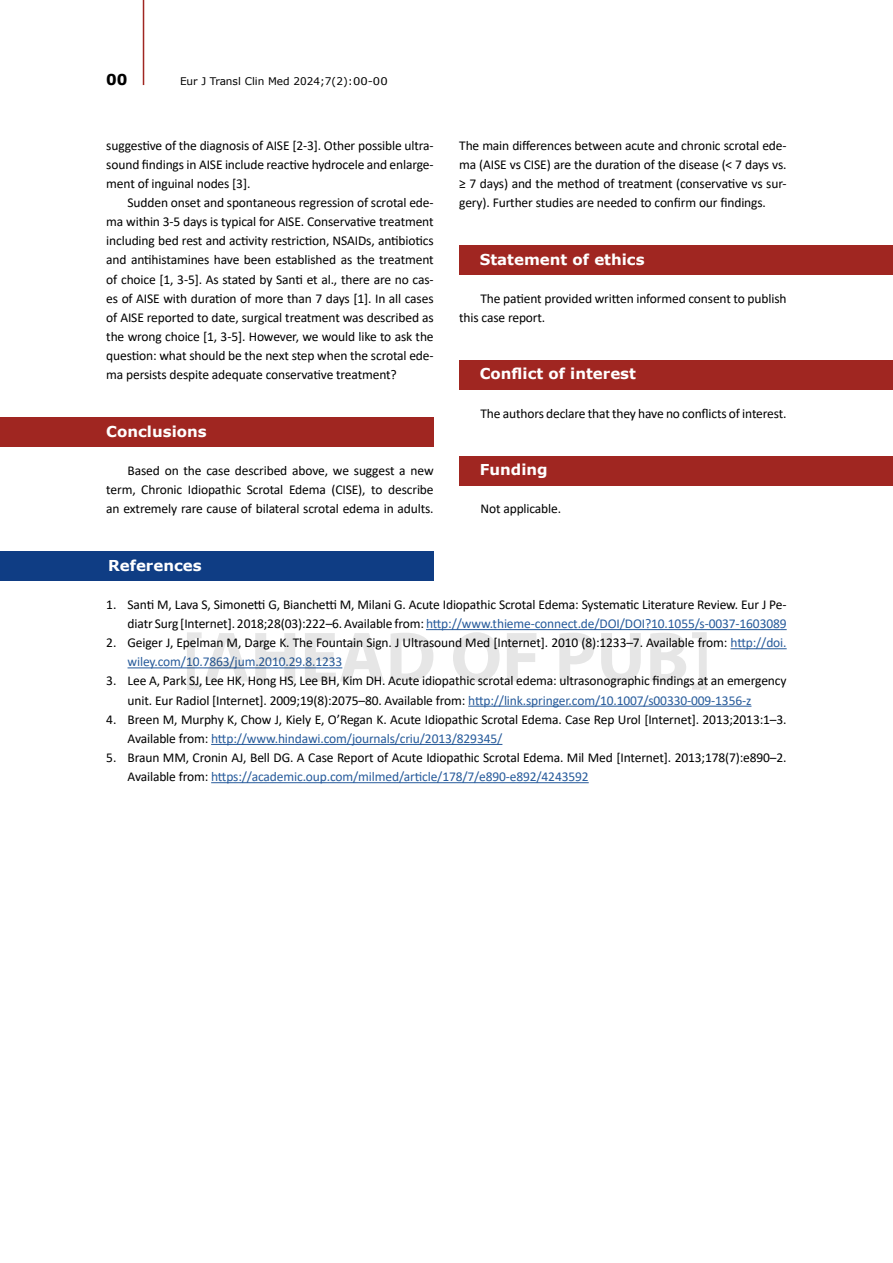
<style>
.page{position:relative;width:893px;height:1263px;background:#fff}
.page>*{position:absolute;margin:0;border:0;box-sizing:border-box;transform-origin:0 0}
.t1{font:700 72px "Myriad Pro";color:#000}
.t2{font:700 15px "Verdana";color:#fff}
.t3{font:700 15px "Verdana";color:#000}
.t4{font:13.5px/19.2px "Calibri";letter-spacing:-.01em;color:#000}
.t5{font:10.5px "Verdana";color:#000}
.s1{color:#275b9b}
</style>
<div class="page">
<hr style="left:143px;top:0;width:1px;height:85px;background:#a02621">
<div style="left:0;top:418px;width:434px;height:29px;background:#a02621"></div>
<div style="left:459px;top:245px;width:434px;height:30px;background:#a02621"></div>
<div style="left:459px;top:360px;width:434px;height:30px;background:#a02621"></div>
<div style="left:459px;top:456px;width:434px;height:29px;background:#a02621"></div>
<div style="left:0;top:551px;width:434px;height:30px;background:#0f3d84"></div>
<hr style="left:426px;top:629px;width:361px;height:1px;background:#275b9b">
<hr style="left:730px;top:648px;width:57px;height:1px;background:#275b9b">
<hr style="left:128px;top:667px;width:214px;height:1px;background:#275b9b">
<hr style="left:468px;top:706px;width:283px;height:1px;background:#275b9b">
<hr style="left:211px;top:744px;width:291px;height:1px;background:#275b9b">
<hr style="left:211px;top:782px;width:378px;height:1px;background:#275b9b">
<p class="t3" style="left:106px;top:69px;width:23px">00</p>
<p class="t5" style="left:180px;top:74px;width:209px">Eur J Transl Clin Med 2024;7(2):00-00</p>
<p class="t4" style="left:106px;top:135px;width:329px;text-align:justify">suggestive of the diagnosis of AISE [2-3]. Other possible ultra&shy;sound findings in AISE include reactive hydrocele and enlarge&shy;ment of inguinal nodes [3].</p>
<p class="t4" style="left:106px;top:193px;width:329px;text-align:justify;text-indent:21px">Sudden onset and spontaneous regression of scrotal ede&shy;ma within 3-5 days is typical for AISE. Conservative treatment including bed rest and activity restriction, NSAIDs, antibiotics and antihistamines have been established as the treatment of choice [1, 3-5]. As stated by Santi et al., there are no cas&shy;es of AISE with duration of more than 7 days [1]. In all cases of AISE reported to date, surgical treatment was described as the wrong choice [1, 3-5]. However, we would like to ask the question: what should be the next step when the scrotal ede&shy;ma persists despite adequate conservative treatment?</p>
<p class="t2" style="left:106px;top:421px;width:102px">Conclusions</p>
<p class="t4" style="left:106px;top:461px;width:329px;text-align:justify;text-indent:21px">Based on the case described above, we suggest a new term, Chronic Idiopathic Scrotal Edema (CISE), to describe an extremely rare cause of bilateral scrotal edema in adults.</p>
<p class="t4" style="left:459px;top:135px;width:329px;text-align:justify">The main differences between acute and chronic scrotal ede&shy;ma (AISE vs CISE) are the duration of the disease (&lt; 7 days vs. ≥ 7 days) and the method of treatment (conservative vs sur&shy;gery). Further studies are needed to confirm our findings.</p>
<p class="t2" style="left:480px;top:248px;width:166px">Statement of ethics</p>
<p class="t4" style="left:459px;top:288px;width:329px;text-indent:21px">The patient provided written informed consent to publish this case report.</p>
<p class="t2" style="left:480px;top:363px;width:158px">Conflict of interest</p>
<p class="t4" style="left:480px;top:403px;width:308px">The authors declare that they have no conflicts of interest.</p>
<p class="t2" style="left:480px;top:459px;width:69px">Funding</p>
<p class="t4" style="left:480px;top:499px;width:82px">Not applicable.</p>
<p class="t2" style="left:108px;top:555px;width:95px">References</p>
<p class="t4" style="left:106px;top:594px;width:682px;text-align:right">1. Santi M, Lava S, Simonetti G, Bianchetti M, Milani G. Acute Idiopathic Scrotal Edema: Systematic Literature Review. Eur J Pe&shy;diatr Surg [Internet]. 2018;28(03):222–6. Available from: <span class="s1">http://www.thieme-connect.de/DOI/DOI?10.1055/s-0037-1603089</span></p>
<p class="t4" style="left:128px;top:633px;width:661px;text-indent:-21px">2. Geiger J, Epelman M, Darge K. The Fountain Sign. J Ultrasound Med [Internet]. 2010 (8):1233–7. Available from: <span class="s1">http://doi. wiley.com/10.7863/jum.2010.29.8.1233</span></p>
<p class="t4" style="left:128px;top:671px;width:660px;text-indent:-21px">3. Lee A, Park SJ, Lee HK, Hong HS, Lee BH, Kim DH. Acute idiopathic scrotal edema: ultrasonographic findings at an emergency unit. Eur Radiol [Internet]. 2009;19(8):2075–80. Available from: <span class="s1">http://link.springer.com/10.1007/s00330-009-1356-z</span></p>
<p class="t4" style="left:128px;top:709px;width:660px;text-indent:-21px">4. Breen M, Murphy K, Chow J, Kiely E, O’Regan K. Acute Idiopathic Scrotal Edema. Case Rep Urol [Internet]. 2013;2013:1–3.<br>Available from: <span class="s1">http://www.hindawi.com/journals/criu/2013/829345/</span></p>
<p class="t4" style="left:128px;top:747px;width:661px;text-indent:-21px">5. Braun MM, Cronin AJ, Bell DG. A Case Report of Acute Idiopathic Scrotal Edema. Mil Med [Internet]. 2013;178(7):e890–2.<br>Available from: <span class="s1">https://academic.oup.com/milmed/article/178/7/e890-e892/4243592</span></p>
<h1 class="t1" style="left:182px;top:610px;width:531px">[AHEAD OF PUB]</h1>
</div>
